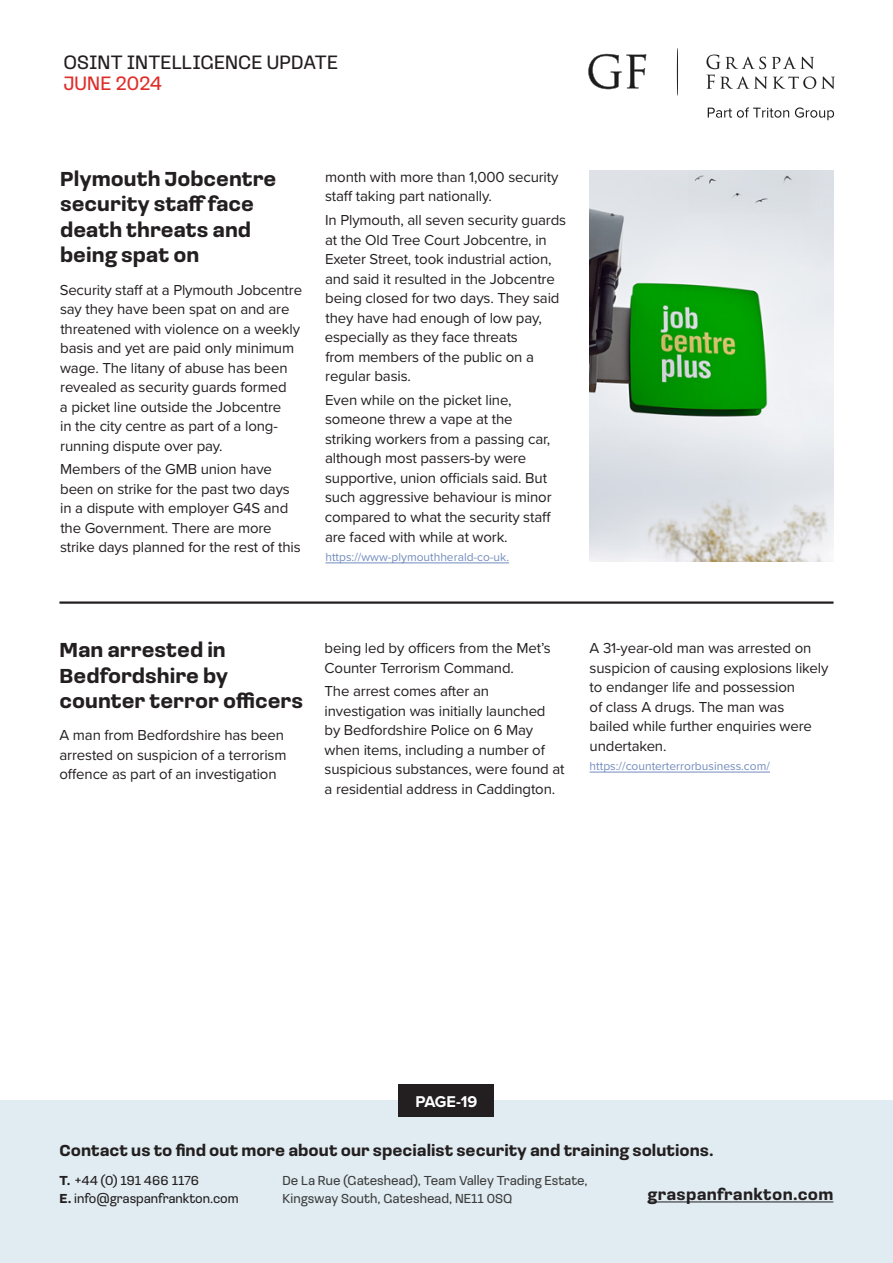
<style>
.page{position:relative;width:893px;height:1263px;background:#fff}
.page>*{position:absolute;margin:0;border:0;box-sizing:border-box;transform-origin:0 0}
.t1{font:700 21px/25.5px "Loos Normal";color:#231f20}
.t2{font:20.1px "Loos Normal";color:#231f20}
.t3{font:20.1px "Loos Normal";letter-spacing:.005em;color:#df2e2a}
.t4{font:700 16.5px "Loos Normal";color:#231f20}
.t5{font:700 16.5px "Loos Normal";letter-spacing:.02em;color:#231f20}
.t6{font:700 16.2px "Proxima Nova";letter-spacing:-.015em;color:#fff}
.t7{font:15px/19.5px "Proxima Nova";letter-spacing:-.01em;color:#231f20}
.t8{font:13.5px/18px "Loos Normal";color:#3e3e3f}
.t9{font:13.5px/18px "Loos Normal";color:#231f20}
.t10{font:12px "Proxima Nova";color:#738cbd}
.s1{font-weight:700}
</style>
<div class="page">
<div style="left:0;top:1100px;width:893px;height:163px;background:#e0ecf1"></div>
<svg style="left:708px;top:107px;width:81px;height:11px"></svg>
<svg style="left:795px;top:107px;width:39px;height:13px"></svg>
<svg style="left:706px;top:55px;width:129px;height:34px"></svg>
<svg style="left:588px;top:54px;width:58px;height:35px"></svg>
<svg style="left:677px;top:48px;width:1px;height:47px"></svg>
<hr style="left:647px;top:1201px;width:186px;height:1px;background:#231f20">
<div style="left:398px;top:1084px;width:96px;height:32px;background:#231f20"></div>
<hr style="left:325px;top:562px;width:184px;height:1px;background:#738cbd">
<img style="left:590px;top:170px;width:243px;height:392px">
<hr style="left:590px;top:772px;width:180px;height:1px;background:#738cbd">
<hr style="left:59px;top:601px;width:774px;height:3px;background:#231f20">
<h2 class="t2" style="left:63px;top:48px;width:276px">OSINT INTELLIGENCE UPDATE</h2>
<h2 class="t3" style="left:63px;top:69px;width:100px">JUNE 2024</h2>
<p class="t1" style="left:60px;top:165px;width:218px">Plymouth Jobcentre security staff face death threats and being spat on</p>
<p class="t7" style="left:60px;top:279px;width:244px">Security staff at a Plymouth Jobcentre say they have been spat on and are threatened with violence on a weekly basis and yet are paid only minimum wage. The litany of abuse has been revealed as security guards formed<br>a picket line outside the Jobcentre<br>in the city centre as part of a long&shy;running dispute over pay.</p>
<p class="t7" style="left:60px;top:459px;width:242px">Members of the GMB union have been on strike for the past two days in a dispute with employer G4S and the Government. There are more strike days planned for the rest of this</p>
<p class="t7" style="left:325px;top:167px;width:235px">month with more than 1,000 security staff taking part nationally.</p>
<p class="t7" style="left:325px;top:210px;width:243px">In Plymouth, all seven security guards at the Old Tree Court Jobcentre, in<br>Exeter Street, took industrial action, and said it resulted in the Jobcentre being closed for two days. They said they have had enough of low pay, especially as they face threats<br>from members of the public on a regular basis.</p>
<p class="t7" style="left:325px;top:390px;width:228px">Even while on the picket line, someone threw a vape at the striking workers from a passing car, although most passers-by were supportive, union officials said. But such aggressive behaviour is minor compared to what the security staff are faced with while at work.</p>
<p class="t10" style="left:325px;top:548px;width:185px">https://www-plymouthherald-co-uk.</p>
<p class="t1" style="left:60px;top:636px;width:245px">Man arrested in<br>Bedfordshire by counter terror officers</p>
<p class="t7" style="left:60px;top:725px;width:228px">A man from Bedfordshire has been arrested on suspicion of a terrorism offence as part of an investigation</p>
<p class="t7" style="left:325px;top:638px;width:228px">being led by officers from the Met’s<br>Counter Terrorism Command.</p>
<p class="t7" style="left:325px;top:681px;width:241px">The arrest comes after an investigation was initially launched by Bedfordshire Police on 6 May when items, including a number of suspicious substances, were found at a residential address in Caddington.</p>
<p class="t7" style="left:590px;top:638px;width:240px">A 31-year-old man was arrested on suspicion of causing explosions likely to endanger life and possession<br>of class A drugs. The man was<br>bailed while further enquiries were undertaken.</p>
<p class="t10" style="left:590px;top:757px;width:182px">https://counterterrorbusiness.com/</p>
<p class="t6" style="left:415px;top:1089px;width:63px">PAGE-19</p>
<p class="t4" style="left:60px;top:1139px;width:656px">Contact us to find out more about our specialist security and training solutions.</p>
<p class="t9" style="left:60px;top:1171px;width:181px"><span class="s1">T.</span> +44 (0) 191 466 1176<br><span class="s1">E.</span> info@graspanfrankton.com</p>
<p class="t8" style="left:283px;top:1171px;width:307px">De La Rue (Gateshead), Team Valley Trading Estate,<br>Kingsway South, Gateshead, NE11 0SQ</p>
<p class="t5" style="left:647px;top:1183px;width:187px">graspanfrankton.com</p>
</div>
